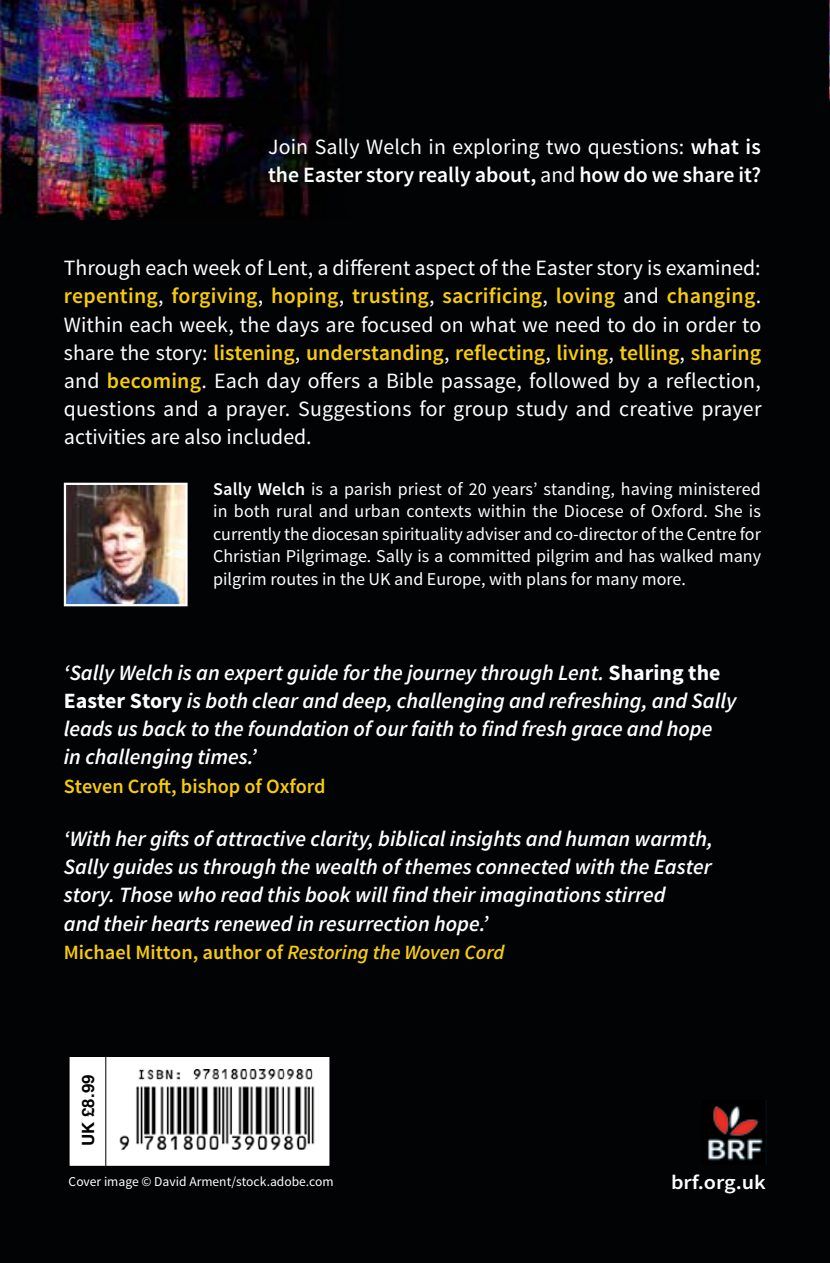
<style>
.page{position:relative;width:830px;height:1263px;background:#fff}
.page>*{position:absolute;margin:0;border:0;box-sizing:border-box;transform-origin:0 0}
.t1{font:italic 600 21.82px/28.1px "Source Sans Pro";color:#fff}
.t2{font:21.82px/28.1px "Source Sans Pro";color:#fff;text-align:justify}
.t3{font:600 21.82px/28.1px "Source Sans Pro";color:#fff}
.t4{font:600 20.25px "Source Sans Pro";color:#f8cc0a}
.t5{font:600 20.25px "Source Sans Pro";color:#fff;scale:1.1 1}
.t6{font:18px/22.5px "Source Sans Pro";color:#fff;text-align:justify}
.t7{font:700 16.88px "Helvetica";color:#000}
.t8{font:13.5px "Source Sans Pro";color:#fff}
.s1{font-weight:400}
.s2{font-weight:600;color:#f8cc0a}
.s3{font-weight:600}
.s4{font-weight:700;font-style:normal}
.s5{font-style:italic}
</style>
<div class="page">
<div style="left:0;top:0;width:829px;height:1263px;background:#020304"></div>
<div style="left:69px;top:1056px;width:261px;height:110px;background:#fff"></div>
<div style="left:69px;top:1056px;width:261px;height:111px;border:1px solid #000"></div>
<img style="left:119px;top:1069px;width:196px;height:80px">
<hr style="left:105px;top:1056px;width:1px;height:110px;background:#000">
<img style="left:707px;top:1106px;width:56px;height:55px">
<img style="left:0;top:0;width:334px;height:219px">
<img style="left:829px;top:0;width:1px;height:109px">
<img style="left:67px;top:486px;width:117px;height:117px">
<div style="left:64px;top:483px;width:123px;height:123px;border:2px solid #fff"></div>
<p class="t3" style="left:268px;top:133px;width:494px"><span class="s1">Join Sally Welch in exploring two questions:</span> what is the Easter story really about, <span class="s1">and</span> how do we share it?</p>
<p class="t2" style="left:64px;top:254px;width:699px">Through each week of Lent, a different aspect of the Easter story is examined: <span class="s2">repenting</span>, <span class="s2">forgiving</span>, <span class="s2">hoping</span>, <span class="s2">trusting</span>, <span class="s2">sacrificing</span>, <span class="s2">loving</span> and <span class="s2">changing</span>.<br>Within each week, the days are focused on what we need to do in order to share the story: <span class="s2">listening</span>, <span class="s2">understanding</span>, <span class="s2">reflecting</span>, <span class="s2">living</span>, <span class="s2">telling</span>, <span class="s2">sharing </span>and <span class="s2">becoming</span>. Each day offers a Bible passage, followed by a reflection, questions and a prayer. Suggestions for group study and creative prayer activities are also included.</p>
<p class="t6" style="left:213px;top:478px;width:549px"><span class="s3">Sally Welch</span> is a parish priest of 20 years’ standing, having ministered in both rural and urban contexts within the Diocese of Oxford. She is currently the diocesan spirituality adviser and co-director of the Centre for Christian Pilgrimage. Sally is a committed pilgrim and has walked many pilgrim routes in the UK and Europe, with plans for many more.</p>
<p class="t1" style="left:64px;top:659px;width:674px">‘Sally Welch is an expert guide for the journey through Lent. <span class="s4">Sharing the Easter Story</span> is both clear and deep, challenging and refreshing, and Sally leads us back to the foundation of our faith to find fresh grace and hope<br>in challenging times.’</p>
<p class="t4" style="left:64px;top:773px;width:263px">Steven Croft, bishop of Oxford</p>
<p class="t1" style="left:64px;top:825px;width:650px">‘With her gifts of attractive clarity, biblical insights and human warmth, Sally guides us through the wealth of themes connected with the Easter story. Those who read this book will find their imaginations stirred<br>and their hearts renewed in resurrection hope.’</p>
<p class="t4" style="left:64px;top:939px;width:442px">Michael Mitton, author of <span class="s5">Restoring the Woven Cord</span></p>
<p class="t7" style="left:74px;top:1146px;width:73px;rotate:-90deg">UK £8.99</p>
<p class="t8" style="left:69px;top:1173px;width:266px">Cover image © David Arment/stock.adobe.com</p>
<p class="t5" style="left:670px;top:1169px;width:88px">brf.org.uk</p>
</div>
